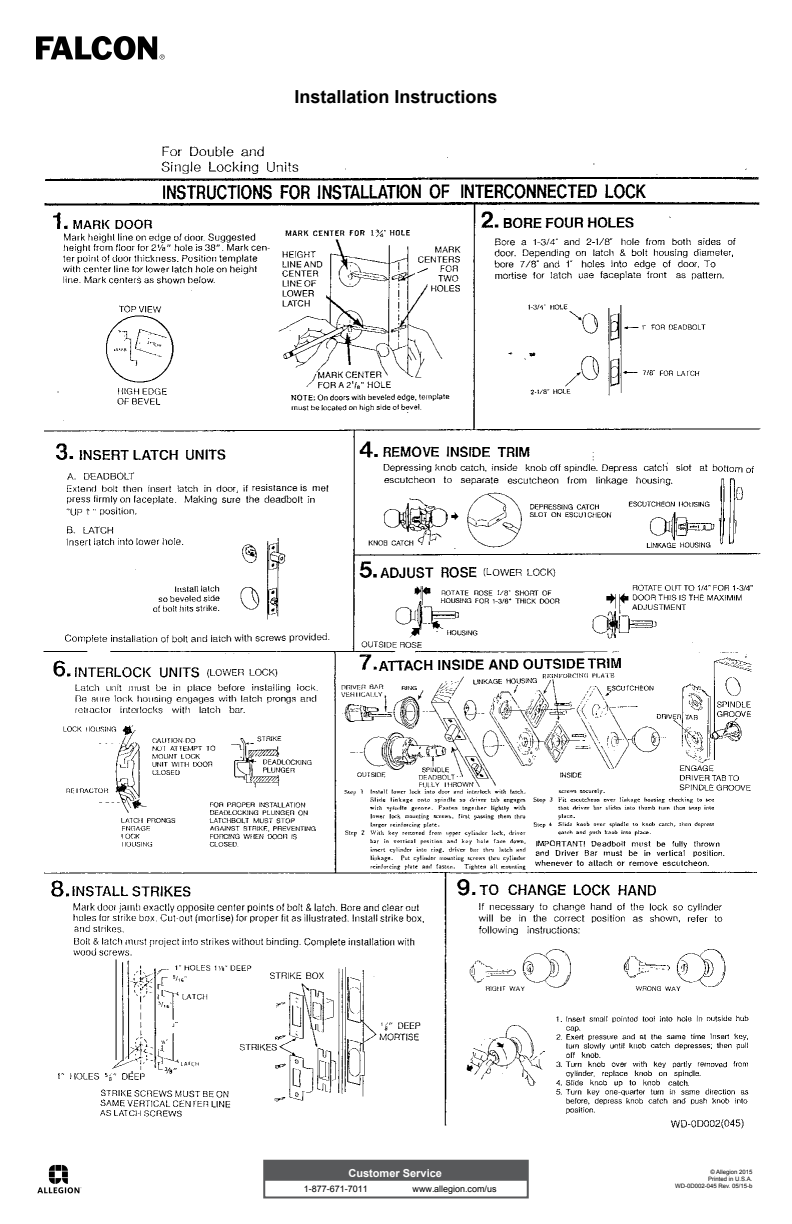
<style>
.page{position:relative;width:792px;height:1224px;background:#fff}
.page>*{position:absolute;margin:0;border:0;box-sizing:border-box;transform-origin:0 0}
.t1{font:700 18px "Arial";color:#000}
.t2{font:700 11px "Arial";color:#fff}
.t3{font:9px "Arial";color:#000}
.t4{font:6px/7.2px "Arial";color:#000;text-align:right}
</style>
<div class="page">
<svg style="left:36px;top:36px;width:129px;height:24px"></svg>
<img style="left:43px;top:146px;width:718px;height:983px">
<div style="left:266px;top:1163px;width:260px;height:18px;background:#58595b"></div>
<div style="left:263px;top:1160px;width:266px;height:38px;border:2px solid #58595b"></div>
<svg style="left:37px;top:1165px;width:45px;height:28px"></svg>
<h1 class="t1" style="left:294px;top:85px;width:205px">Installation Instructions</h1>
<h2 class="t2" style="left:348px;top:1166px;width:95px">Customer Service</h2>
<h3 class="t3" style="left:304px;top:1182px;width:66px">1-877-671-7011</h3>
<h3 class="t3" style="left:413px;top:1182px;width:86px">www.allegion.com/us</h3>
<p class="t4" style="left:675px;top:1168px;width:79px">© Allegion 2015<br>Printed in U.S.A.<br>WD-0D002-045 Rev. 05/15-b</p>
</div>
